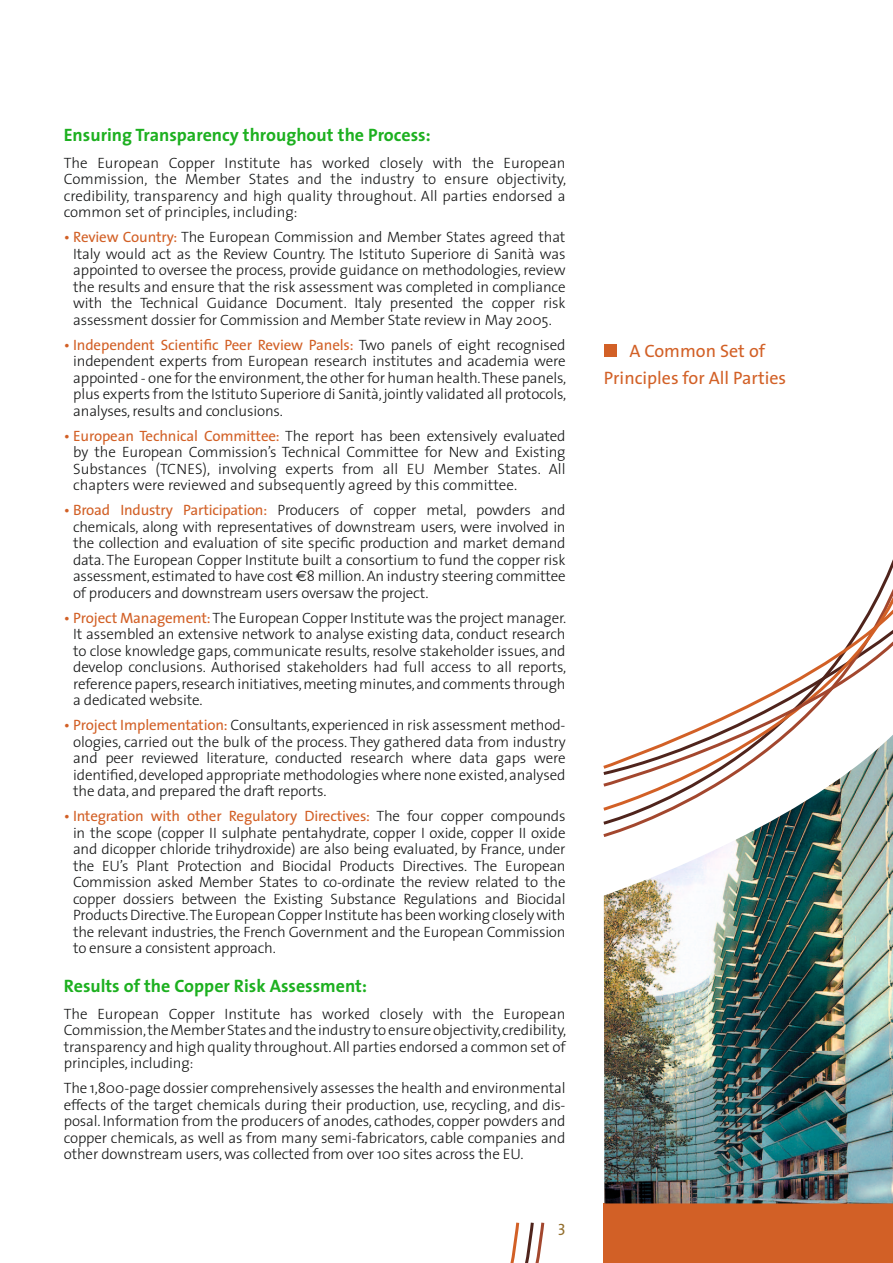
<style>
.page{position:relative;width:893px;height:1263px;background:#fff}
.page>*{position:absolute;margin:0;border:0;box-sizing:border-box;transform-origin:0 0}
.t1{font:700 18px "The Sans";color:#1db020}
.t2{font:18px/27px "The Sans";color:#d26026;text-align:center}
.t3{font:15.75px "The Sans";color:#936f2e}
.t4{font:300 15px/16.5px "The Sans";letter-spacing:-.01em;color:#151616;text-align:justify}
.s1{font-weight:400;color:#d26026}
.s2{font-family:"Euro Sans";font-weight:400}
</style>
<div class="page">
<div style="left:604px;top:1203px;width:289px;height:60px;background:#d26026"></div>
<img style="left:604px;top:838px;width:289px;height:365px">
<img style="left:603px;top:812px;width:290px;height:26px">
<svg style="left:603px;top:559px;width:290px;height:253px"></svg>
<svg style="left:603px;top:611px;width:290px;height:177px"></svg>
<svg style="left:510px;top:1222px;width:35px;height:41px"></svg>
<div style="left:604px;top:345px;width:12px;height:12px;background:#d26026"></div>
<p class="t1" style="left:64px;top:119px;width:368px">Ensuring Transparency throughout the Process:</p>
<p class="t4" style="left:64px;top:154px;width:504px">The European Copper Institute has worked closely with the European Commission, the Member States and the industry to ensure objectivity, credibility, transparency and high quality throughout. All parties endorsed a common set of principles, including:</p>
<p class="t4" style="left:73px;top:228px;width:494px;text-indent:-9px"><span class="s1">• Review Country:</span> The European Commission and Member States agreed that Italy would act as the Review Country. The Istituto Superiore di Sanità was appointed to oversee the process, provide guidance on methodologies, review the results and ensure that the risk assessment was completed in compliance with the Technical Guidance Document. Italy presented the copper risk assessment dossier for Commission and Member State review in May 2005.</p>
<p class="t4" style="left:73px;top:336px;width:495px;text-indent:-9px"><span class="s1">• Independent Scientific Peer Review Panels:</span> Two panels of eight recognised independent experts from European research institutes and academia were appointed - one for the environment, the other for human health. These panels, plus experts from the Istituto Superiore di Sanità, jointly validated all protocols, analyses, results and conclusions.</p>
<p class="t4" style="left:73px;top:427px;width:494px;text-indent:-9px"><span class="s1">• European Technical Committee:</span> The report has been extensively evaluated by the European Commission’s Technical Committee for New and Existing Substances (TCNES), involving experts from all EU Member States. All chapters were reviewed and subsequently agreed by this committee.</p>
<p class="t4" style="left:73px;top:501px;width:494px;text-indent:-9px"><span class="s1">• Broad Industry Participation:</span> Producers of copper metal, powders and chemicals, along with representatives of downstream users, were involved in the collection and evaluation of site specific production and market demand data. The European Copper Institute built a consortium to fund the copper risk assessment, estimated to have cost <span class="s2">€</span>8 million. An industry steering committee of producers and downstream users oversaw the project.</p>
<p class="t4" style="left:73px;top:609px;width:495px;text-indent:-9px"><span class="s1">• Project Management:</span> The European Copper Institute was the project manager.<br>It assembled an extensive network to analyse existing data, conduct research to close knowledge gaps, communicate results, resolve stakeholder issues, and develop conclusions. Authorised stakeholders had full access to all reports, reference papers, research initiatives, meeting minutes, and comments through a dedicated website.</p>
<p class="t4" style="left:73px;top:716px;width:494px;text-indent:-9px"><span class="s1">• Project Implementation:</span> Consultants, experienced in risk assessment method&shy;ologies, carried out the bulk of the process. They gathered data from industry and peer reviewed literature, conducted research where data gaps were identified, developed appropriate methodologies where none existed, analysed the data, and prepared the draft reports.</p>
<p class="t4" style="left:73px;top:807px;width:494px;text-indent:-9px"><span class="s1">• Integration with other Regulatory Directives:</span> The four copper compounds in the scope (copper II sulphate pentahydrate, copper I oxide, copper II oxide and dicopper chloride trihydroxide) are also being evaluated, by France, under the EU’s Plant Protection and Biocidal Products Directives. The European Commission asked Member States to co-ordinate the review related to the copper dossiers between the Existing Substance Regulations and Biocidal Products Directive. The European Copper Institutehas beenworking closely with the relevant industries, the French Government and the European Commission to ensure a consistent approach.</p>
<p class="t1" style="left:64px;top:970px;width:305px">Results of the Copper Risk Assessment:</p>
<p class="t4" style="left:64px;top:1005px;width:504px">The European Copper Institute has worked closely with the European Commission, the Member States and the industry to ensure objectivity, credibility, transparency and high quality throughout. All parties endorsed a common set of principles, including:</p>
<p class="t4" style="left:64px;top:1079px;width:503px">The 1,800-page dossier comprehensively assesses the health and environmental effects of the target chemicals during their production, use, recycling, and dis&shy;posal. Information from the producers of anodes, cathodes, copper powders and copper chemicals, as well as from many semi-fabricators, cable companies and other downstream users, was collected from over 100 sites across the EU.</p>
<p class="t3" style="left:558px;top:1213px;width:9px">3</p>
<p class="t2" style="left:604px;top:337px;width:184px">A Common Set of<br>Principles for All Parties</p>
</div>
